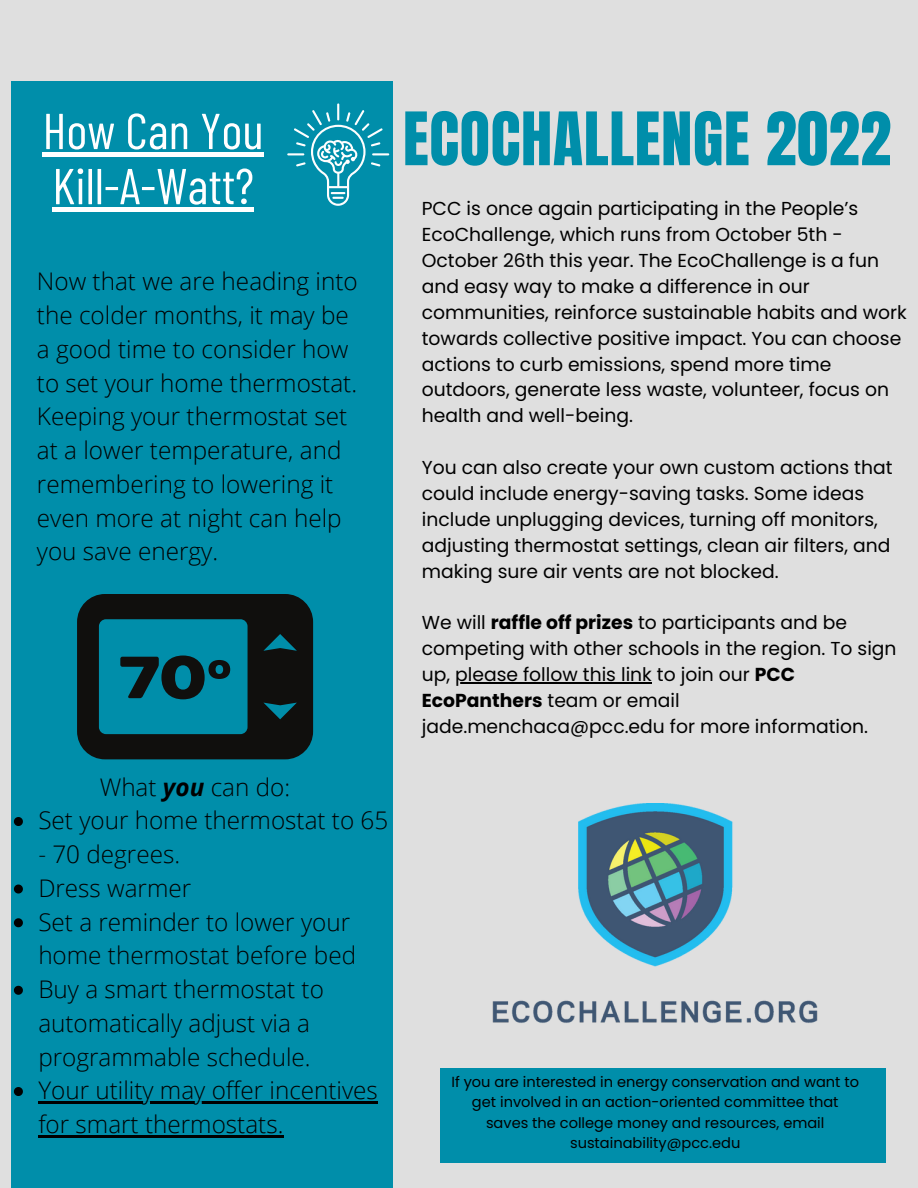
<style>
.page{position:relative;width:918px;height:1188px;background:#dfdfdf}
.page>*{position:absolute;margin:0;border:0;box-sizing:border-box;transform-origin:0 0}
.t1{font:62.55px "Anton";letter-spacing:.01em;color:#008eaa}
.t2{font:50.4px/55.2px "Barlow Condensed";color:#fff}
.t3{font:300 24.3px/33.8px "Open Sans";color:#000}
.t4{font:18.75px/25.8px "Poppins";color:#000}
.t5{font:14.55px/20.2px "Poppins";color:#000;text-align:center}
.s1{font-weight:700;font-style:italic}
.s2{font-weight:700}
</style>
<div class="page">
<div style="left:441px;top:1068px;width:445px;height:95px;background:#008eaa"></div>
<div style="left:12px;top:81px;width:381px;height:1107px;background:#008eaa"></div>
<svg style="left:287px;top:103px;width:102px;height:103px"></svg>
<svg style="left:77px;top:594px;width:236px;height:165px"></svg>
<img style="left:492px;top:804px;width:326px;height:219px">
<div style="left:43px;top:152px;width:221px;height:5px;background:#fff"></div>
<hr style="left:52px;top:208px;width:202px;height:4px;background:#fff">
<svg style="left:14px;top:817px;width:9px;height:9px"></svg>
<svg style="left:14px;top:885px;width:9px;height:9px"></svg>
<svg style="left:14px;top:918px;width:9px;height:9px"></svg>
<svg style="left:14px;top:986px;width:9px;height:9px"></svg>
<svg style="left:14px;top:1087px;width:9px;height:9px"></svg>
<hr style="left:38px;top:1102px;width:340px;height:2px;background:#000">
<hr style="left:38px;top:1135px;width:245px;height:3px;background:#000">
<hr style="left:455px;top:682px;width:197px;height:1px;background:#000">
<h2 class="t2" style="left:43px;top:101px;width:223px">How Can You<br>Kill-A-Watt?</h2>
<p class="t3" style="left:37px;top:264px;width:322px">Now that we are heading into the colder months, it may be a good time to consider how to set your home thermostat.<br>Keeping your thermostat set at a lower temperature, and remembering to lowering it even more at night can help you save energy.</p>
<p class="t3" style="left:100px;top:769px;width:192px">What <span class="s1">you</span> can do:</p>
<p class="t3" style="left:38px;top:803px;width:352px">Set your home thermostat to 65</p>
<p class="t3" style="left:38px;top:837px;width:341px">- 70 degrees.<br>Dress warmer<br>Set a reminder to lower your home thermostat before bed<br>Buy a smart thermostat to automatically adjust via a programmable schedule.<br>Your utility may offer incentives for smart thermostats.</p>
<h1 class="t1" style="left:403px;top:94px;width:490px">ECOCHALLENGE 2022</h1>
<p class="t4" style="left:422px;top:196px;width:486px">PCC is once again participating in the People’s EcoChallenge, which runs from October 5th - October 26th this year. The EcoChallenge is a fun and easy way to make a difference in our communities, reinforce sustainable habits and work towards collective positive impact. You can choose actions to curb emissions, spend more time outdoors, generate less waste, volunteer, focus on health and well-being.</p>
<p class="t4" style="left:422px;top:455px;width:472px">You can also create your own custom actions that could include energy-saving tasks. Some ideas include unplugging devices, turning off monitors, adjusting thermostat settings, clean air filters, and making sure air vents are not blocked.</p>
<p class="t4" style="left:422px;top:610px;width:476px">We will <span class="s2">raffle off prizes</span> to participants and be competing with other schools in the region. To sign up, please follow this link to join our <span class="s2">PCC EcoPanthers</span> team or email jade.menchaca@pcc.edu for more information.</p>
<p class="t5" style="left:451px;top:1072px;width:409px">If you are interested in energy conservation and want to get involved in an action-oriented committee that saves the college money and resources, email sustainability@pcc.edu</p>
</div>
